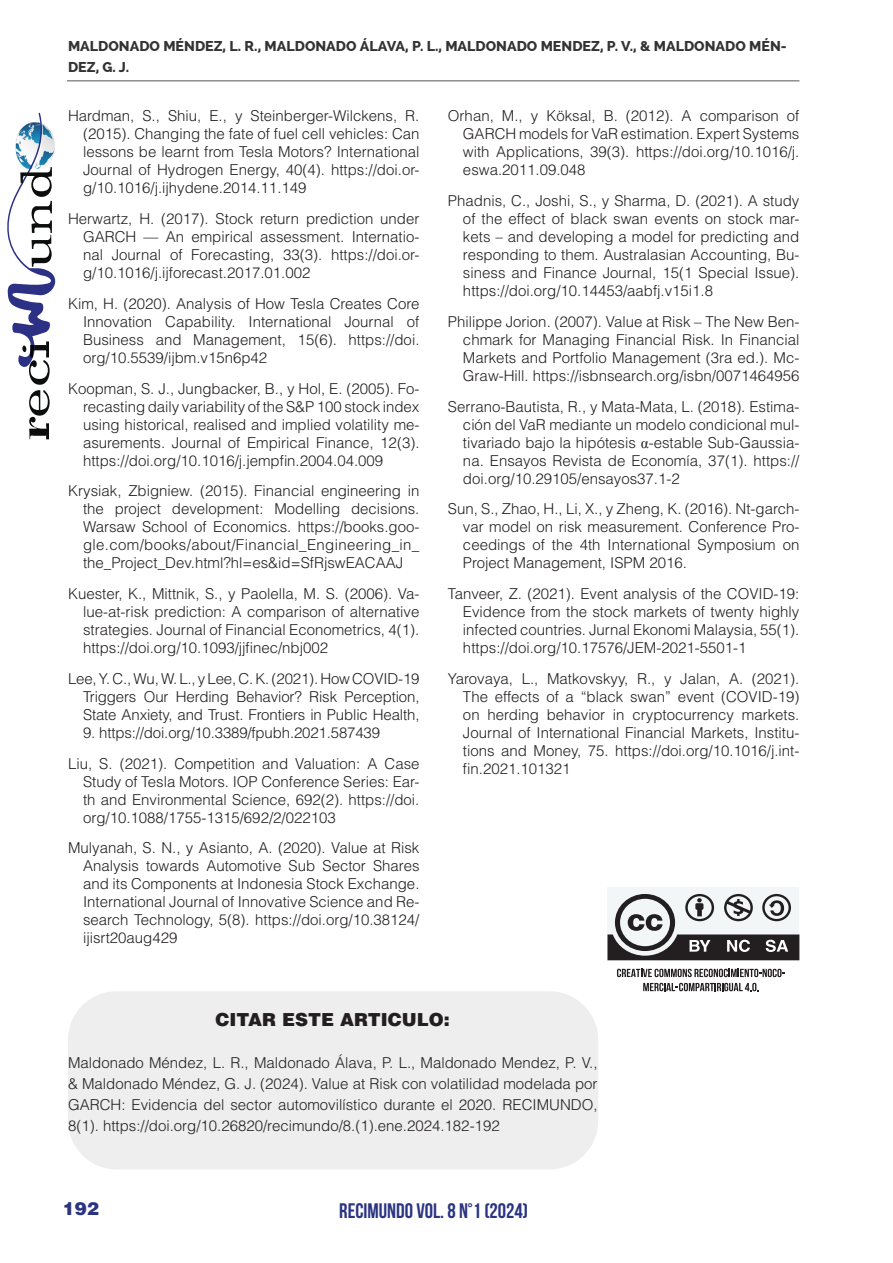
<style>
.page{position:relative;width:893px;height:1263px;background:#fff}
.page>*{position:absolute;margin:0;border:0;box-sizing:border-box;transform-origin:0 0}
.t1{font:700 21px "Bebas Neue";color:#2b3481}
.t2{font:900 18px "Helvetica LT Std";color:#231f20}
.t3{font:900 18px "Helvetica LT Std";color:#2b3481}
.t4{font:300 15px/18px "Helvetica LT Std";color:#231f20;text-align:justify}
.t5{font:800 14.25px/21px "Raleway";color:#333}
.s1{font-family:"Times New Roman";font-weight:400}
</style>
<div class="page">
<hr style="left:67px;top:80px;width:732px;height:1px;background:#545557">
<svg style="left:7px;top:113px;width:48px;height:326px"></svg>
<svg style="left:617px;top:969px;width:168px;height:8px"></svg>
<svg style="left:643px;top:983px;width:116px;height:8px"></svg>
<div style="left:607px;top:887px;width:192px;height:73px;background:#f3f6f7"></div>
<svg style="left:607px;top:894px;width:192px;height:66px"></svg>
<div style="left:68px;top:991px;width:530px;height:178px;background:#edeeed;border-radius:49px"></div>
<p class="t5" style="left:68px;top:35px;width:720px">MALDONADO MÉNDEZ, L. R., MALDONADO ÁLAVA, P. L., MALDONADO MENDEZ, P. V., &amp; MALDONADO MÉN-<br>DEZ, G. J.</p>
<p class="t4" style="left:83px;top:107px;width:338px;text-indent:-15px">Hardman, S., Shiu, E., y Steinberger-Wilckens, R. (2015). Changing the fate of fuel cell vehicles: Can lessons be learnt from Tesla Motors? International Journal of Hydrogen Energy, 40(4). https://doi.or&shy;g/10.1016/j.ijhydene.2014.11.149</p>
<p class="t4" style="left:83px;top:210px;width:338px;text-indent:-15px">Herwartz, H. (2017). Stock return prediction under GARCH — An empirical assessment. Internatio&shy;nal Journal of Forecasting, 33(3). https://doi.or&shy;g/10.1016/j.ijforecast.2017.01.002</p>
<p class="t4" style="left:83px;top:294px;width:338px;text-indent:-15px">Kim, H. (2020). Analysis of How Tesla Creates Core Innovation Capability. International Journal of Business and Management, 15(6). https://doi. org/10.5539/ijbm.v15n6p42</p>
<p class="t4" style="left:83px;top:379px;width:338px;text-indent:-15px">Koopman, S. J., Jungbacker, B., y Hol, E. (2005). Fo&shy;recasting daily variability of the S&amp;P 100 stock index using historical, realised and implied volatility me&shy;asurements. Journal of Empirical Finance, 12(3). https://doi.org/10.1016/j.jempfin.2004.04.009</p>
<p class="t4" style="left:83px;top:482px;width:338px;text-indent:-15px">Krysiak, Zbigniew. (2015). Financial engineering in the project development: Modelling decisions.<br>Warsaw School of Economics. https://books.goo&shy;gle.com/books/about/Financial_Engineering_in_ the_Project_Dev.html?hl=es&amp;id=SfRjswEACAAJ</p>
<p class="t4" style="left:83px;top:585px;width:338px;text-indent:-15px">Kuester, K., Mittnik, S., y Paolella, M. S. (2006). Va&shy;lue-at-risk prediction: A comparison of alternative strategies. Journal of Financial Econometrics, 4(1). https://doi.org/10.1093/jjfinec/nbj002</p>
<p class="t4" style="left:83px;top:669px;width:338px;text-indent:-15px">Lee, Y. C., Wu, W. L., y Lee, C. K. (2021). How COVID-19<br>Triggers Our Herding Behavior? Risk Perception, State Anxiety, and Trust. Frontiers in Public Health,</p>
<p class="t4" style="left:83px;top:723px;width:299px">9. https://doi.org/10.3389/fpubh.2021.587439</p>
<p class="t4" style="left:83px;top:754px;width:338px;text-indent:-15px">Liu, S. (2021). Competition and Valuation: A Case Study of Tesla Motors. IOP Conference Series: Ear&shy;th and Environmental Science, 692(2). https://doi. org/10.1088/1755-1315/692/2/022103</p>
<p class="t4" style="left:83px;top:839px;width:338px;text-indent:-15px">Mulyanah, S. N., y Asianto, A. (2020). Value at Risk Analysis towards Automotive Sub Sector Shares and its Components at Indonesia Stock Exchange.<br>International Journal of Innovative Science and Re&shy;search Technology, 5(8). https://doi.org/10.38124/ ijisrt20aug429</p>
<p class="t4" style="left:463px;top:107px;width:338px;text-indent:-15px">Orhan, M., y Köksal, B. (2012). A comparison of GARCH models for VaR estimation. Expert Systems with Applications, 39(3). https://doi.org/10.1016/j. eswa.2011.09.048</p>
<p class="t4" style="left:463px;top:192px;width:338px;text-indent:-15px">Phadnis, C., Joshi, S., y Sharma, D. (2021). A study of the effect of black swan events on stock mar&shy;kets – and developing a model for predicting and responding to them. Australasian Accounting, Bu&shy;siness and Finance Journal, 15(1 Special Issue). https://doi.org/10.14453/aabfj.v15i1.8</p>
<p class="t4" style="left:463px;top:312px;width:338px;text-indent:-15px">Philippe Jorion. (2007). Value at Risk – The New Ben&shy;chmark for Managing Financial Risk. In Financial Markets and Portfolio Management (3ra ed.). Mc-Graw-Hill. https://isbnsearch.org/isbn/0071464956</p>
<p class="t4" style="left:463px;top:397px;width:338px;text-indent:-15px">Serrano-Bautista, R., y Mata-Mata, L. (2018). Estima&shy;ción del VaR mediante un modelo condicional mul&shy;tivariado bajo la hipótesis <span class="s1">α</span>-estable Sub-Gaussia&shy;na. Ensayos Revista de Economía, 37(1). https:// doi.org/10.29105/ensayos37.1-2</p>
<p class="t4" style="left:463px;top:500px;width:338px;text-indent:-15px">Sun, S., Zhao, H., Li, X., y Zheng, K. (2016). Nt-garch&shy;var model on risk measurement. Conference Pro&shy;ceedings of the 4th International Symposium on Project Management, ISPM 2016.</p>
<p class="t4" style="left:463px;top:585px;width:338px;text-indent:-15px">Tanveer, Z. (2021). Event analysis of the COVID-19:<br>Evidence from the stock markets of twenty highly infected countries. Jurnal Ekonomi Malaysia, 55(1). https://doi.org/10.17576/JEM-2021-5501-1</p>
<p class="t4" style="left:463px;top:669px;width:338px;text-indent:-15px">Yarovaya, L., Matkovskyy, R., y Jalan, A. (2021).<br>The effects of a “black swan” event (COVID-19) on herding behavior in cryptocurrency markets.<br>Journal of International Financial Markets, Institu&shy;tions and Money, 75. https://doi.org/10.1016/j.int&shy;fin.2021.101321</p>
<p class="t2" style="left:216px;top:1007px;width:236px">CITAR ESTE ARTICULO:</p>
<p class="t4" style="left:68px;top:1052px;width:531px;line-height:21px">Maldonado Méndez, L. R., Maldonado Álava, P. L., Maldonado Mendez, P. V., &amp; Maldonado Méndez, G. J. (2024). Value at Risk con volatilidad modelada por GARCH: Evidencia del sector automovilístico durante el 2020. RECIMUNDO, 8(1). https://doi.org/10.26820/recimundo/8.(1).ene.2024.182-192</p>
<p class="t3" style="left:63px;top:1197px;width:38px">192</p>
<h1 class="t1" style="left:339px;top:1199px;width:190px">RECIMUNDO VOL. 8 N°1 (2024)</h1>
</div>
